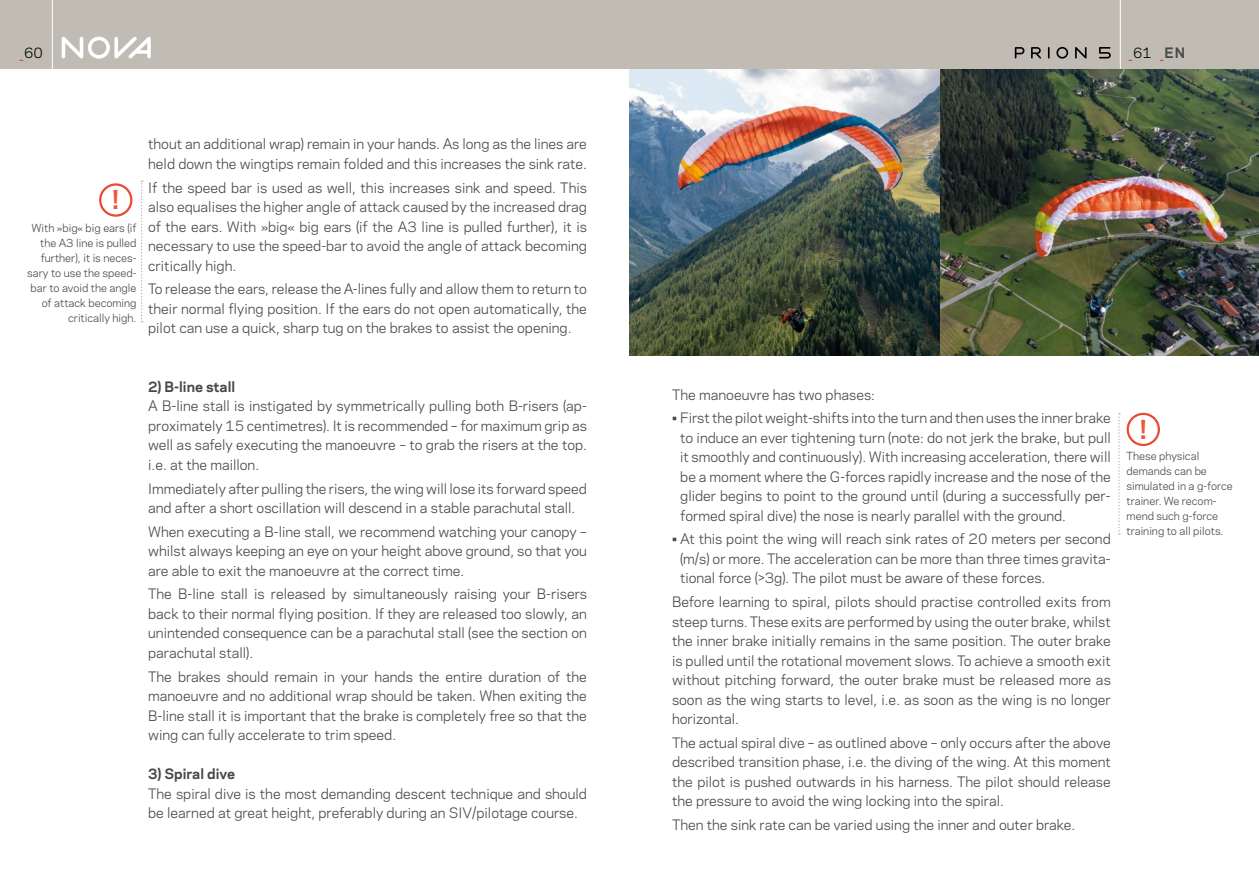
<style>
.page{position:relative;width:1259px;height:893px;background:#fff}
.page>*{position:absolute;margin:0;border:0;box-sizing:border-box;transform-origin:0 0}
.t1{font:700 24.45px "Galaxie Polaris";color:#eb583d}
.t2{font:13.5px/19.5px "Galaxie Polaris";color:#484847;text-align:justify}
.t3{font:700 13.5px "Galaxie Polaris";color:#484847}
.t4{font:13.5px "Galaxie Polaris";color:#e41e17}
.t5{font:13.5px "Galaxie Polaris";color:#000}
.t6{font:10.5px/15px "Galaxie Polaris";color:#484847}
.s1{color:#e41e17}
.s2{color:#000}
.s3{font-weight:700;color:#484847}
</style>
<div class="page">
<div style="left:0;top:0;width:1259px;height:69px;background:#c1bcb3"></div>
<hr style="left:1120px;top:0;width:1px;height:69px;background:#fff">
<hr style="left:52px;top:0;width:1px;height:69px;background:#fff">
<svg style="left:62px;top:37px;width:89px;height:22px"></svg>
<svg style="left:1014px;top:47px;width:72px;height:12px"></svg>
<svg style="left:1099px;top:47px;width:11px;height:11px"></svg>
<img style="left:629px;top:69px;width:630px;height:286px">
<div style="left:1126px;top:413px;width:34px;height:33px;border:2px solid #e94b33;border-radius:50%"></div>
<svg style="left:1118px;top:413px;width:2px;height:122px"></svg>
<svg style="left:141px;top:181px;width:2px;height:141px"></svg>
<div style="left:99px;top:183px;width:33px;height:34px;border:2px solid #e94b33;border-radius:50%"></div>
<p class="t5" style="left:19px;top:43px;width:25px"><span class="s1">_</span>60</p>
<p class="t4" style="left:1128px;top:43px;width:58px">_<span class="s2">61</span> _<span class="s3">EN</span></p>
<h1 class="t1" style="left:112px;top:182px;width:8px">!</h1>
<p class="t6" style="left:27px;top:220px;width:111px;text-align:right">With »big« big ears (if the A3 line is pulled further), it is neces&shy;sary to use the speed&shy;bar to avoid the angle of attack becoming critically high.</p>
<p class="t2" style="left:148px;top:134px;width:440px">thout an additional wrap) remain in your hands. As long as the lines are held down the wingtips remain folded and this increases the sink rate.</p>
<p class="t2" style="left:148px;top:177px;width:440px">If the speed bar is used as well, this increases sink and speed. This also equalises the higher angle of attack caused by the increased drag of the ears. With »big« big ears (if the A3 line is pulled further), it is necessary to use the speed-bar to avoid the angle of attack becoming critically high.</p>
<p class="t2" style="left:148px;top:279px;width:440px">To release the ears, release the A-lines fully and allow them to return to their normal flying position. If the ears do not open automatically, the pilot can use a quick, sharp tug on the brakes to assist the opening.</p>
<p class="t3" style="left:148px;top:376px;width:89px">2) B-line stall</p>
<p class="t2" style="left:148px;top:396px;width:440px">A B-line stall is instigated by symmetrically pulling both B-risers (ap&shy;proximately 15 centimetres). It is recommended – for maximum grip as well as safely executing the manoeuvre – to grab the risers at the top. i.e. at the maillon.</p>
<p class="t2" style="left:148px;top:478px;width:440px">Immediately after pulling the risers, the wing will lose its forward speed and after a short oscillation will descend in a stable parachutal stall.</p>
<p class="t2" style="left:148px;top:521px;width:440px">When executing a B-line stall, we recommend watching your canopy – whilst always keeping an eye on your height above ground, so that you are able to exit the manoeuvre at the correct time.</p>
<p class="t2" style="left:148px;top:584px;width:440px">The B-line stall is released by simultaneously raising your B-risers back to their normal flying position. If they are released too slowly, an unintended consequence can be a parachutal stall (see the section on parachutal stall).</p>
<p class="t2" style="left:148px;top:666px;width:440px">The brakes should remain in your hands the entire duration of the manoeuvre and no additional wrap should be taken. When exiting the B-line stall it is important that the brake is completely free so that the wing can fully accelerate to trim speed.</p>
<p class="t3" style="left:148px;top:764px;width:88px">3) Spiral dive</p>
<p class="t2" style="left:148px;top:783px;width:440px">The spiral dive is the most demanding descent technique and should be learned at great height, preferably during an SIV/pilotage course.</p>
<p class="t2" style="left:672px;top:384px;width:204px">The manoeuvre has two phases:</p>
<p class="t2" style="left:680px;top:408px;width:432px;text-indent:-8px">• First the pilot weight-shifts into the turn and then uses the inner brake to induce an ever tightening turn (note: do not jerk the brake, but pull it smoothly and continuously). With increasing acceleration, there will be a moment where the G-forces rapidly increase and the nose of the glider begins to point to the ground until (during a successfully per&shy;formed spiral dive) the nose is nearly parallel with the ground.</p>
<p class="t2" style="left:680px;top:529px;width:432px;text-indent:-8px">• At this point the wing will reach sink rates of 20 meters per second (m/s) or more. The acceleration can be more than three times gravita&shy;tional force (&gt;3g). The pilot must be aware of these forces.</p>
<p class="t2" style="left:672px;top:591px;width:440px">Before learning to spiral, pilots should practise controlled exits from steep turns. These exits are performed by using the outer brake, whilst the inner brake initially remains in the same position. The outer brake is pulled until the rotational movement slows. To achieve a smooth exit without pitching forward, the outer brake must be released more as soon as the wing starts to level, i.e. as soon as the wing is no longer horizontal.</p>
<p class="t2" style="left:672px;top:732px;width:440px">The actual spiral dive – as outlined above – only occurs after the above described transition phase, i.e. the diving of the wing. At this moment the pilot is pushed outwards in his harness. The pilot should release the pressure to avoid the wing locking into the spiral.</p>
<p class="t2" style="left:672px;top:814px;width:405px">Then the sink rate can be varied using the inner and outer brake.</p>
<h1 class="t1" style="left:1139px;top:411px;width:8px">!</h1>
<p class="t6" style="left:1126px;top:448px;width:108px">These physical demands can be simulated in a g-force trainer. We recom&shy;mend such g-force training to all pilots.</p>
</div>
